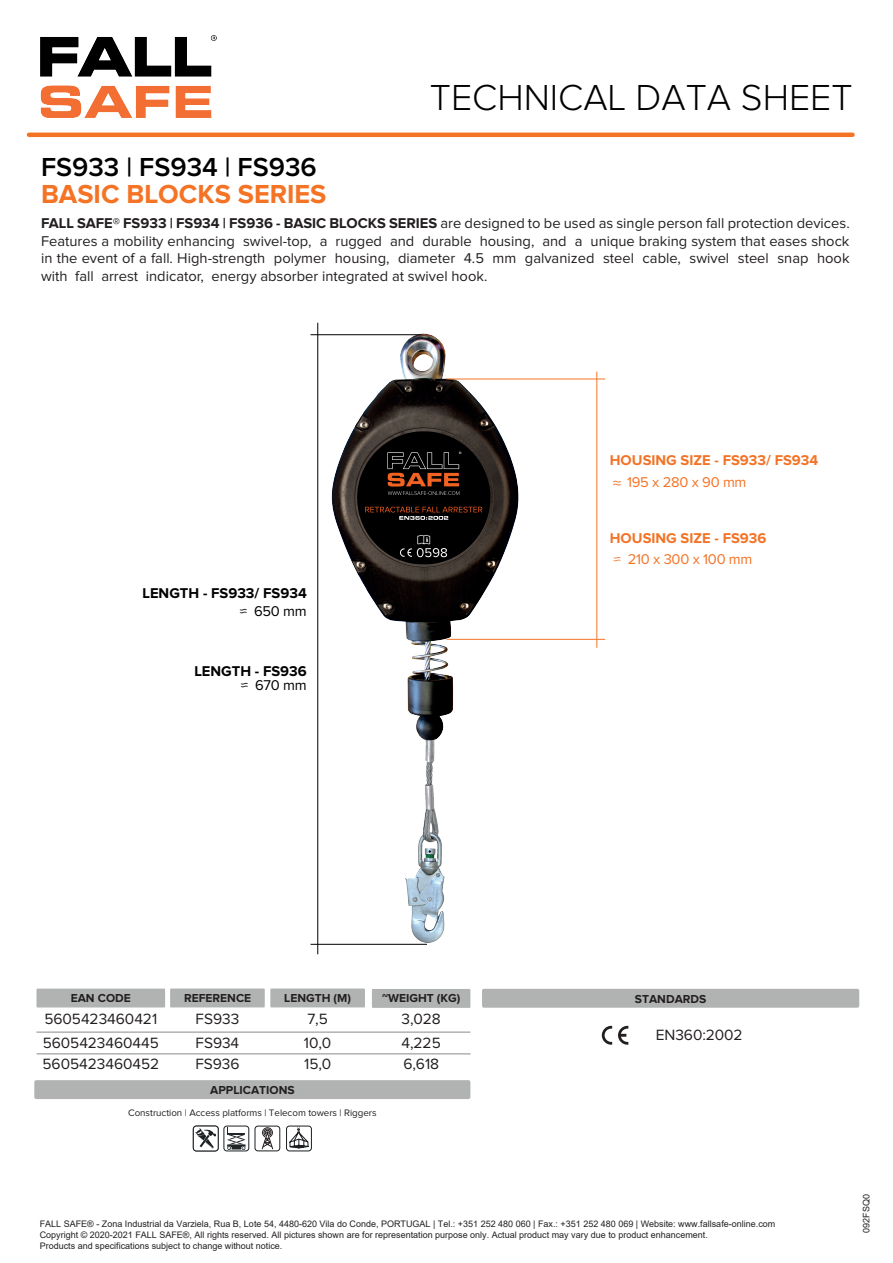
<style>
.page{position:relative;width:893px;height:1263px;background:#fff}
.page>*{position:absolute;margin:0;border:0;box-sizing:border-box;transform-origin:0 0}
.t1{font:300 37.5px "Proxima Nova";color:#000001}
.t2{font:600 27px "Proxima Nova";color:#000001}
.t3{font:700 27px "Proxima Nova";color:#f47325}
.t4{font:15.45px "Proxima Nova";color:#231f20}
.t5{font:14.7px/17.7px "Proxima Nova";color:#231f20;text-align:justify}
.t6{font:700 14.7px "Proxima Nova";color:#f37326}
.t7{font:700 14.7px "Proxima Nova";color:#000001}
.t8{font:14.7px "Proxima Nova";letter-spacing:-.015em;color:#f37326}
.t9{font:14.7px "Proxima Nova";letter-spacing:-.015em;color:#000001}
.t10{font:700 12px "Proxima Nova";color:#231f20}
.t11{font:9.75px "Proxima Nova";letter-spacing:-.005em;color:#231f20}
.t12{font:9px/10.8px "Arial";color:#231f20}
.s1{font-weight:700}
.s2{font-family:"Myriad Pro"}
</style>
<div class="page">
<hr style="left:29px;top:133px;width:823px;height:4px;background:#f47325">
<img style="left:41px;top:35px;width:175px;height:83px">
<div style="left:372px;top:989px;width:98px;height:19px;background:#b1b3b3"></div>
<div style="left:34px;top:1080px;width:436px;height:19px;background:#b1b3b3;border-radius:2px"></div>
<div style="left:482px;top:989px;width:377px;height:19px;background:#b1b3b3;border-radius:2px"></div>
<svg style="left:602px;top:1026px;width:10px;height:19px"></svg>
<svg style="left:618px;top:1026px;width:10px;height:19px"></svg>
<svg style="left:36px;top:988px;width:329px;height:19px;background:#b5b7b7"></svg>
<hr style="left:36px;top:1031px;width:434px;height:2px;background:#b1b3b3">
<hr style="left:37px;top:1053px;width:433px;height:1px;background:#b1b3b3">
<div style="left:193px;top:1126px;width:26px;height:25px;border:1px solid #1b1f22;border-radius:3px"></div>
<svg style="left:196px;top:1128px;width:20px;height:21px"></svg>
<div style="left:286px;top:1126px;width:26px;height:25px;border:1px solid #1b1f22;border-radius:3px"></div>
<svg style="left:289px;top:1126px;width:20px;height:22px"></svg>
<div style="left:255px;top:1126px;width:25px;height:25px;border:1px solid #1b1f22;border-radius:3px"></div>
<div style="left:262px;top:1127px;width:11px;height:11px;border:1px solid #231f20;border-radius:50%"></div>
<svg style="left:261px;top:1128px;width:13px;height:22px"></svg>
<div style="left:224px;top:1126px;width:25px;height:25px;border:1px solid #1b1f22;border-radius:3px"></div>
<div style="left:228px;top:1127px;width:17px;height:8px;background:#fff"></div>
<svg style="left:227px;top:1128px;width:19px;height:22px"></svg>
<img style="left:310px;top:323px;width:274px;height:631px">
<hr style="left:446px;top:379px;width:159px;height:1px;background:#f37326">
<hr style="left:446px;top:639px;width:159px;height:1px;background:#f37326">
<hr style="left:597px;top:372px;width:1px;height:276px;background:#f37326">
<hr style="left:310px;top:334px;width:111px;height:1px;background:#000001">
<hr style="left:310px;top:944px;width:117px;height:1px;background:#000001">
<hr style="left:317px;top:323px;width:1px;height:631px;background:#000001">
<h1 class="t1" style="left:430px;top:81px;width:424px">TECHNICAL DATA SHEET</h1>
<h2 class="t2" style="left:41px;top:155px;width:277px">FS933 | FS934 | FS936</h2>
<h2 class="t3" style="left:41px;top:182px;width:287px">BASIC BLOCKS SERIES</h2>
<p class="t5" style="left:41px;top:215px;width:810px"><span class="s1">FALL SAFE® FS933 | FS934 | FS936 - BASIC BLOCKS SERIES</span> are designed to be used as single person fall protection devices.<br>Features a mobility enhancing swivel-top, a rugged and durable housing, and a unique braking system that eases shock in the event of a fall. High-strength polymer housing, diameter 4.5 mm galvanized steel cable, swivel steel snap hook with fall arrest indicator, energy absorber integrated at swivel hook.</p>
<p class="t6" style="left:610px;top:454px;width:210px">HOUSING SIZE - FS933/ FS934</p>
<p class="t8" style="left:613px;top:475px;width:135px"><span class="s2">≈</span> 195 x 280 x 90 mm</p>
<p class="t6" style="left:610px;top:531px;width:158px">HOUSING SIZE - FS936</p>
<p class="t7" style="left:142px;top:587px;width:166px">LENGTH - FS933/ FS934</p>
<p class="t9" style="left:240px;top:605px;width:68px">≈ 650 mm</p>
<p class="t7" style="left:194px;top:664px;width:114px">LENGTH - FS936</p>
<p class="t9" style="left:241px;top:678px;width:67px">≈ 670 mm</p>
<p class="t8" style="left:613px;top:552px;width:141px">≈ 210 x 300 x 100 mm</p>
<p class="t10" style="left:71px;top:992px;width:62px">EAN CODE</p>
<p class="t10" style="left:284px;top:992px;width:68px">LENGTH (M)</p>
<p class="t10" style="left:382px;top:993px;width:80px">~WEIGHT (KG)</p>
<p class="t10" style="left:635px;top:993px;width:73px">STANDARDS</p>
<p class="t4" style="left:44px;top:1011px;width:114px">5605423460421</p>
<p class="t4" style="left:401px;top:1011px;width:41px">3,028</p>
<p class="t4" style="left:656px;top:1027px;width:88px">EN360:2002</p>
<p class="t10" style="left:184px;top:992px;width:69px">REFERENCE</p>
<p class="t4" style="left:196px;top:1011px;width:45px">FS933</p>
<p class="t4" style="left:307px;top:1011px;width:22px">7,5</p>
<p class="t4" style="left:43px;top:1035px;width:118px">5605423460445</p>
<p class="t4" style="left:196px;top:1035px;width:45px">FS934</p>
<p class="t4" style="left:304px;top:1035px;width:29px">10,0</p>
<p class="t4" style="left:402px;top:1035px;width:41px">4,225</p>
<p class="t4" style="left:43px;top:1057px;width:118px">5605423460452</p>
<p class="t4" style="left:195px;top:1057px;width:46px">FS936</p>
<p class="t4" style="left:304px;top:1057px;width:29px">15,0</p>
<p class="t4" style="left:403px;top:1057px;width:37px">6,618</p>
<p class="t10" style="left:210px;top:1085px;width:86px">APPLICATIONS</p>
<p class="t11" style="left:128px;top:1109px;width:250px">Construction | Access platforms | Telecom towers | Riggers</p>
<p class="t12" style="left:40px;top:1218px;width:737px">FALL SAFE® - Zona Industrial da Varziela, Rua B, Lote 54, 4480-620 Vila do Conde, PORTUGAL | Tel.: +351 252 480 060 | Fax.: +351 252 480 069 | Website: www.fallsafe-online.com<br>Copyright © 2020-2021 FALL SAFE®, All rights reserved. All pictures shown are for representation purpose only. Actual product may vary due to product enhancement.<br>Products and specifications subject to change without notice.</p>
<p class="t12" style="left:861px;top:1233px;width:40px;rotate:-90deg">092FSQ0</p>
</div>
